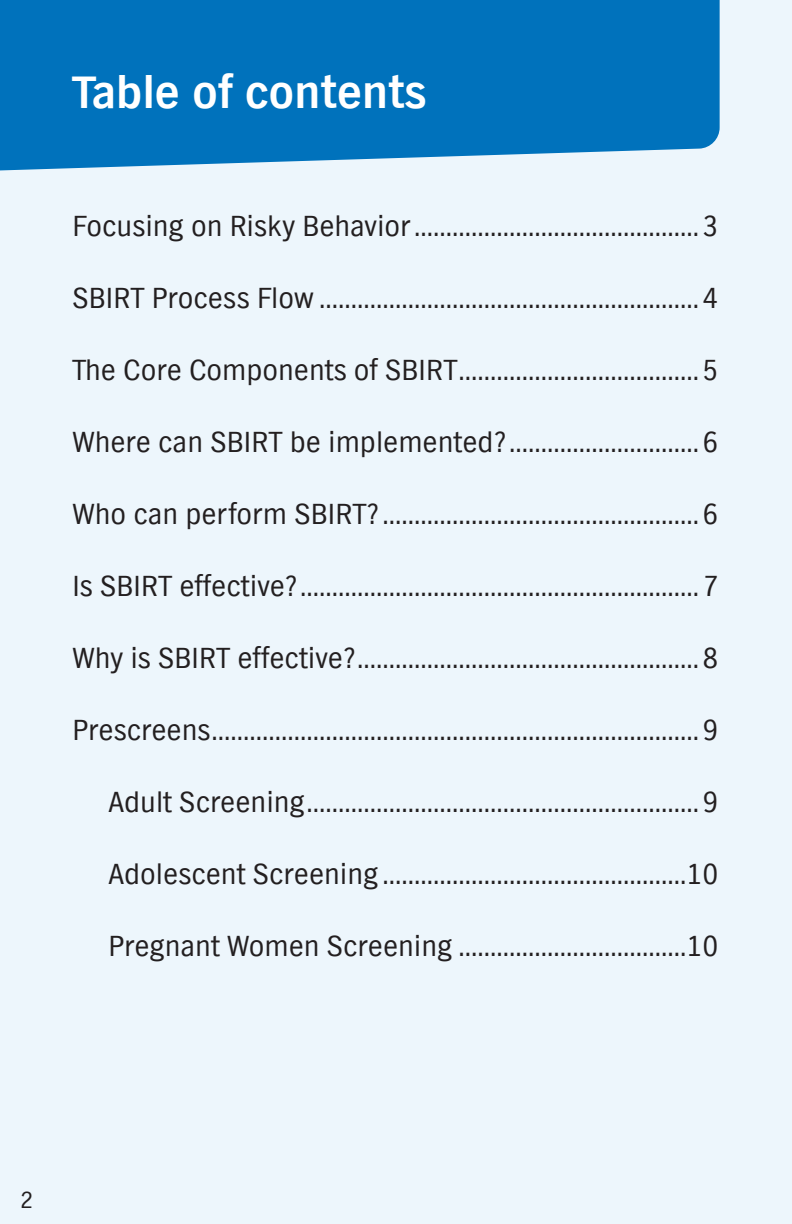
<style>
.page{position:relative;width:792px;height:1224px;background:#edf6fc}
.page>*{position:absolute;margin:0;border:0;box-sizing:border-box;transform-origin:0 0}
.t1{font:700 48px "TV Nord EF";color:#fff}
.Amerigroup_Body_Text{font:30px "TV Nord EF";color:#231f20}
.Anthem_Body_Text{font:24px "TV Nord EF";color:#231f20}
</style>
<div class="page">
<div style="left:0;top:0;width:720px;height:171px;background:#0072bc"></div>
<p class="t1" style="left:72px;top:65px;width:356px">Table of contents</p>
<p class="Amerigroup_Body_Text" style="left:72px;top:209px;width:648px">Focusing on Risky Behavior.............................................3</p>
<p class="Amerigroup_Body_Text" style="left:72px;top:281px;width:648px">SBIRT Process Flow ............................................................4</p>
<p class="Amerigroup_Body_Text" style="left:72px;top:353px;width:648px">The Core Components of SBIRT......................................5</p>
<p class="Amerigroup_Body_Text" style="left:72px;top:425px;width:648px">Where can SBIRT be implemented?..............................6</p>
<p class="Amerigroup_Body_Text" style="left:72px;top:497px;width:648px">Who can perform SBIRT?..................................................6</p>
<p class="Amerigroup_Body_Text" style="left:72px;top:569px;width:648px">Is SBIRT effective?...............................................................7</p>
<p class="Amerigroup_Body_Text" style="left:72px;top:641px;width:648px">Why is SBIRT effective?......................................................8</p>
<p class="Amerigroup_Body_Text" style="left:72px;top:713px;width:648px">Prescreens.............................................................................9</p>
<p class="Amerigroup_Body_Text" style="left:108px;top:785px;width:612px">Adult Screening..............................................................9</p>
<p class="Amerigroup_Body_Text" style="left:108px;top:857px;width:612px">Adolescent Screening ................................................10</p>
<p class="Amerigroup_Body_Text" style="left:108px;top:929px;width:612px">Pregnant Women Screening ....................................10</p>
<p class="Anthem_Body_Text" style="left:21px;top:1187px;width:14px">2</p>
</div>
